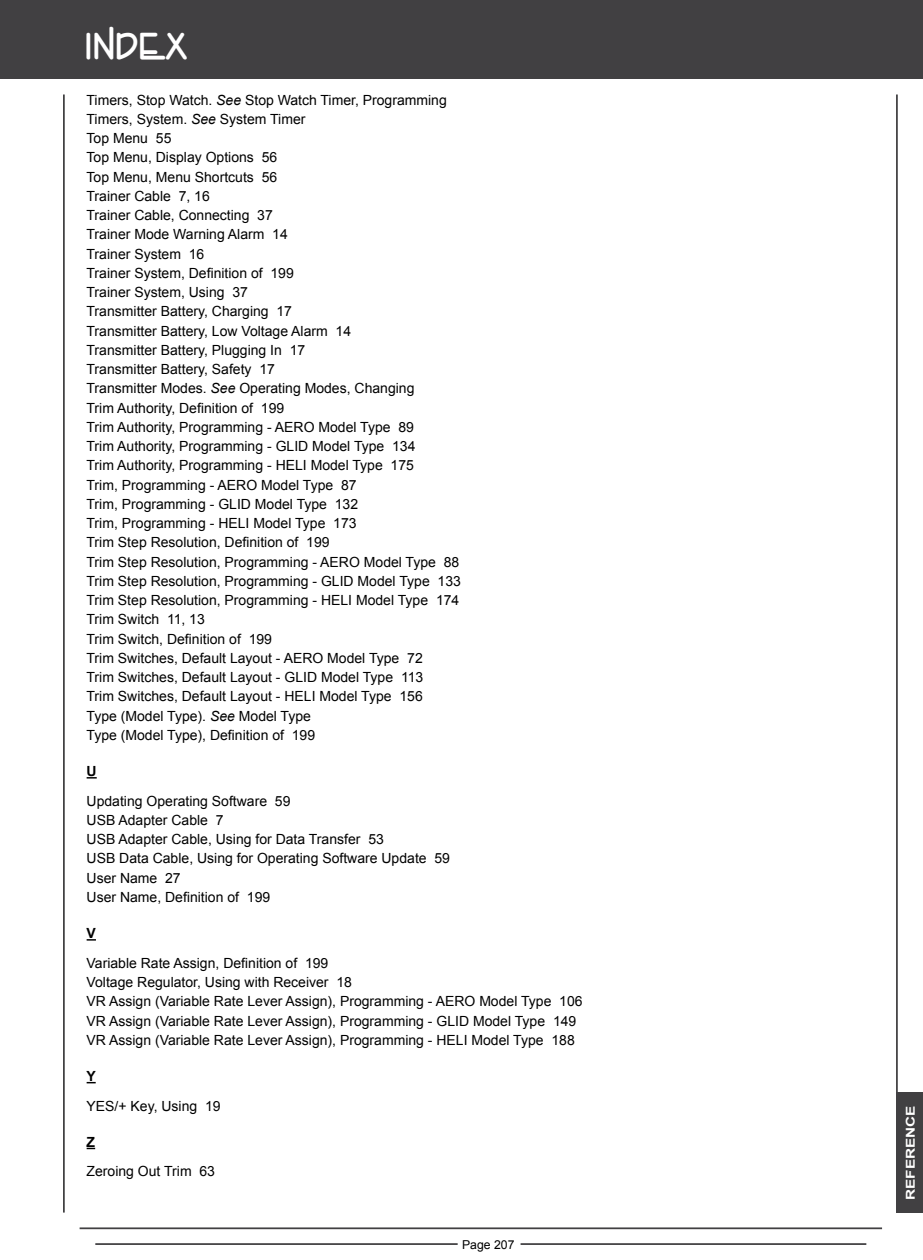
<style>
.page{position:relative;width:923px;height:1260px;background:#fff}
.page>*{position:absolute;margin:0;border:0;box-sizing:border-box;transform-origin:0 0}
.t1{font:700 35px "Enview";color:#fff}
.t2{font:14px/19.2px "Arial";color:#000}
.t3{font:700 14px "Arial";color:#000}
.t4{font:700 12.25px "Arial";color:#fff;scale:1.25 1}
.t5{font:12.25px "Arial";color:#000}
.s1{font-style:italic}
</style>
<div class="page">
<hr style="left:63px;top:94px;width:2px;height:1119px;background:#414042">
<hr style="left:896px;top:94px;width:2px;height:1119px;background:#414042">
<hr style="left:521px;top:1243px;width:345px;height:2px;background:#414042">
<hr style="left:80px;top:1227px;width:802px;height:2px;background:#414042">
<hr style="left:95px;top:1243px;width:363px;height:2px;background:#414042">
<div style="left:0;top:0;width:923px;height:79px;background:#414042"></div>
<div style="left:897px;top:1093px;width:26px;height:120px;background:#414042"></div>
<svg style="left:87px;top:777px;width:10px;height:2px"></svg>
<svg style="left:87px;top:939px;width:9px;height:2px"></svg>
<h1 class="t1" style="left:87px;top:24px;width:104px">INDEX</h1>
<p class="t2" style="left:87px;top:90px;width:376px">Timers, Stop Watch. <span class="s1">See</span> Stop Watch Timer, Programming Timers, System. <span class="s1">See</span> System Timer<br>Top Menu 55<br>Top Menu, Display Options 56<br>Top Menu, Menu Shortcuts 56<br>Trainer Cable 7, 16<br>Trainer Cable, Connecting 37<br>Trainer Mode Warning Alarm 14<br>Trainer System 16<br>Trainer System, Definition of 199<br>Trainer System, Using 37<br>Transmitter Battery, Charging 17<br>Transmitter Battery, Low Voltage Alarm 14<br>Transmitter Battery, Plugging In 17<br>Transmitter Battery, Safety 17<br>Transmitter Modes. <span class="s1">See</span> Operating Modes, Changing<br>Trim Authority, Definition of 199<br>Trim Authority, Programming - AERO Model Type 89<br>Trim Authority, Programming - GLID Model Type 134<br>Trim Authority, Programming - HELI Model Type 175<br>Trim, Programming - AERO Model Type 87<br>Trim, Programming - GLID Model Type 132<br>Trim, Programming - HELI Model Type 173<br>Trim Step Resolution, Definition of 199<br>Trim Step Resolution, Programming - AERO Model Type 88<br>Trim Step Resolution, Programming - GLID Model Type 133<br>Trim Step Resolution, Programming - HELI Model Type 174<br>Trim Switch 11, 13<br>Trim Switch, Definition of 199<br>Trim Switches, Default Layout - AERO Model Type 72<br>Trim Switches, Default Layout - GLID Model Type 113<br>Trim Switches, Default Layout - HELI Model Type 156<br>Type (Model Type). <span class="s1">See</span> Model Type<br>Type (Model Type), Definition of 199</p>
<p class="t3" style="left:87px;top:762px;width:12px">U</p>
<p class="t2" style="left:87px;top:791px;width:365px">Updating Operating Software 59<br>USB Adapter Cable 7<br>USB Adapter Cable, Using for Data Transfer 53<br>USB Data Cable, Using for Operating Software Update 59<br>User Name 27<br>User Name, Definition of 199</p>
<p class="t3" style="left:87px;top:924px;width:11px">V</p>
<p class="t2" style="left:87px;top:953px;width:497px">Variable Rate Assign, Definition of 199<br>Voltage Regulator, Using with Receiver 18<br>VR Assign (Variable Rate Lever Assign), Programming - AERO Model Type 106<br>VR Assign (Variable Rate Lever Assign), Programming - GLID Model Type 149<br>VR Assign (Variable Rate Lever Assign), Programming - HELI Model Type 188</p>
<p class="t3" style="left:87px;top:1067px;width:11px">Y</p>
<p class="t2" style="left:87px;top:1096px;width:135px">YES/+ Key, Using 19</p>
<p class="t3" style="left:87px;top:1133px;width:10px">Z</p>
<p class="t2" style="left:87px;top:1162px;width:130px">Zeroing Out Trim 63</p>
<p class="t5" style="left:462px;top:1237px;width:54px">Page 207</p>
<p class="t4" style="left:902px;top:1200px;width:77px;rotate:-90deg">REFERENCE</p>
</div>
